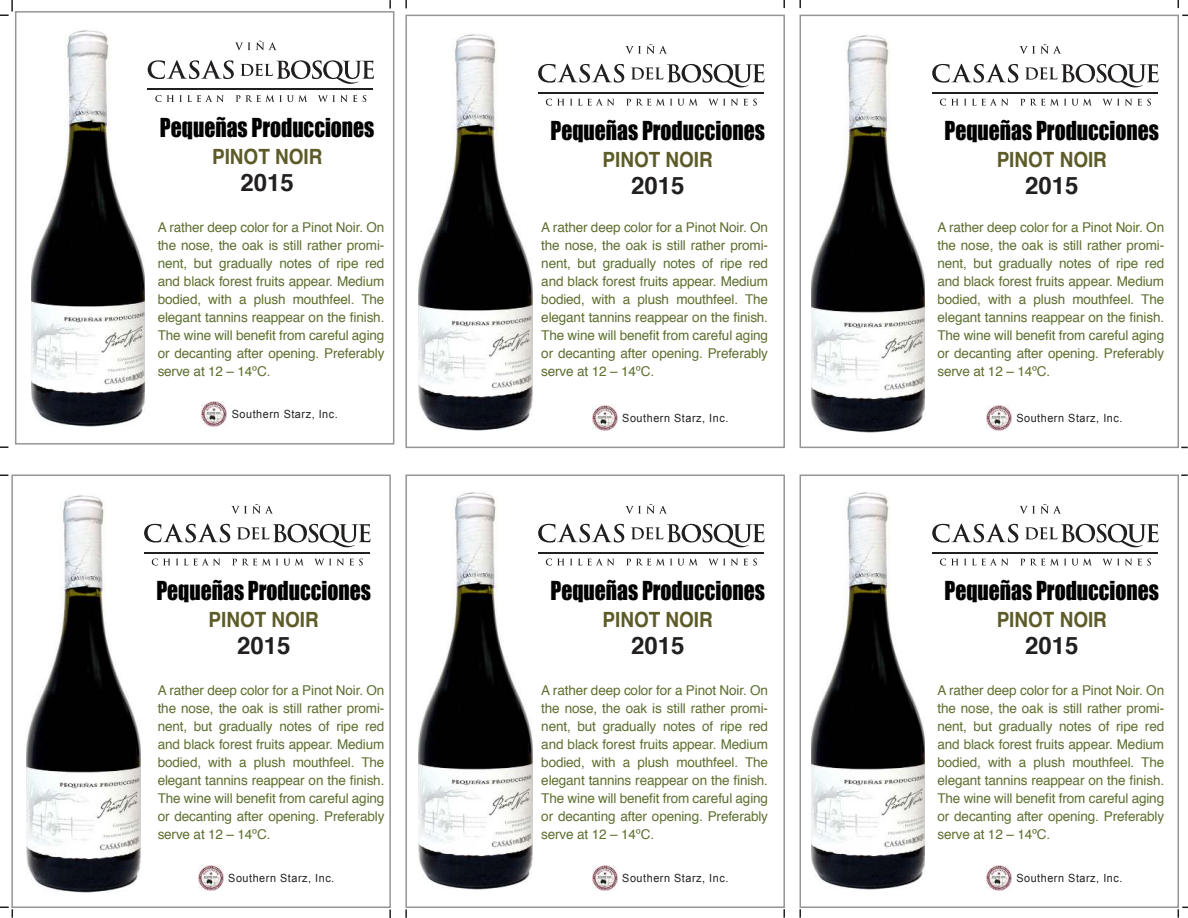
<style>
.page{position:relative;width:1188px;height:918px;background:#fff}
.page>*{position:absolute;margin:0;border:0;box-sizing:border-box;transform-origin:0 0}
.t1{font:24px "Impact";color:#000;scale:.9 1}
.t2{font:700 24px "Helvetica";color:#221f1f}
.t3{font:700 21px "Helvetica";color:#5d5b28;scale:.9 1}
.t4{font:13.5px/18px "Helvetica";letter-spacing:-.01em;color:#5e6f30;text-align:justify}
.t5{font:11.25px "Arial";letter-spacing:.05em;color:#221f1f;scale:.96 1}
</style>
<div class="page">
<svg style="left:783px;top:0;width:2px;height:8px"></svg>
<svg style="left:799px;top:0;width:2px;height:8px"></svg>
<svg style="left:389px;top:0;width:2px;height:9px"></svg>
<svg style="left:405px;top:0;width:2px;height:8px"></svg>
<svg style="left:783px;top:909px;width:2px;height:9px"></svg>
<svg style="left:799px;top:909px;width:2px;height:9px"></svg>
<svg style="left:389px;top:910px;width:2px;height:8px"></svg>
<svg style="left:405px;top:909px;width:2px;height:9px"></svg>
<svg style="left:0;top:0;width:13px;height:16px"></svg>
<svg style="left:0;top:907px;width:13px;height:11px"></svg>
<svg style="left:0;top:446px;width:8px;height:2px"></svg>
<svg style="left:1178px;top:907px;width:10px;height:11px"></svg>
<svg style="left:1181px;top:474px;width:7px;height:2px"></svg>
<div style="left:15px;top:11px;width:379px;height:434px;border:2px solid #939597"></div>
<img style="left:31px;top:30px;width:114px;height:397px">
<svg style="left:148px;top:60px;width:86px;height:19px"></svg>
<svg style="left:240px;top:60px;width:134px;height:24px"></svg>
<svg style="left:235px;top:41px;width:42px;height:9px"></svg>
<svg style="left:155px;top:95px;width:69px;height:7px"></svg>
<svg style="left:236px;top:95px;width:71px;height:7px"></svg>
<svg style="left:318px;top:95px;width:39px;height:7px"></svg>
<svg style="left:363px;top:95px;width:3px;height:7px"></svg>
<hr style="left:148px;top:88px;width:225px;height:2px;background:#221f1f">
<img style="left:202px;top:402px;width:25px;height:25px">
<div style="left:405px;top:15px;width:380px;height:433px;border:2px solid #939597"></div>
<svg style="left:538px;top:64px;width:86px;height:19px"></svg>
<svg style="left:631px;top:64px;width:134px;height:23px"></svg>
<svg style="left:625px;top:44px;width:42px;height:10px"></svg>
<svg style="left:546px;top:99px;width:68px;height:7px"></svg>
<svg style="left:626px;top:99px;width:72px;height:7px"></svg>
<svg style="left:709px;top:99px;width:48px;height:7px"></svg>
<hr style="left:538px;top:92px;width:226px;height:1px;background:#221f1f">
<img style="left:592px;top:405px;width:25px;height:25px">
<div style="left:800px;top:15px;width:379px;height:433px;border:2px solid #939597"></div>
<svg style="left:932px;top:64px;width:86px;height:19px"></svg>
<svg style="left:1025px;top:64px;width:134px;height:23px"></svg>
<svg style="left:1019px;top:44px;width:42px;height:10px"></svg>
<svg style="left:940px;top:99px;width:68px;height:7px"></svg>
<svg style="left:1020px;top:99px;width:72px;height:7px"></svg>
<svg style="left:1103px;top:99px;width:48px;height:7px"></svg>
<hr style="left:932px;top:92px;width:226px;height:1px;background:#221f1f">
<img style="left:986px;top:405px;width:26px;height:25px">
<div style="left:11px;top:475px;width:380px;height:433px;border:2px solid #939597"></div>
<svg style="left:144px;top:524px;width:86px;height:19px"></svg>
<svg style="left:237px;top:524px;width:133px;height:23px"></svg>
<svg style="left:231px;top:504px;width:42px;height:10px"></svg>
<svg style="left:152px;top:558px;width:68px;height:8px"></svg>
<svg style="left:232px;top:558px;width:72px;height:8px"></svg>
<svg style="left:315px;top:559px;width:48px;height:7px"></svg>
<hr style="left:144px;top:552px;width:226px;height:1px;background:#221f1f">
<img style="left:198px;top:865px;width:25px;height:25px">
<div style="left:405px;top:475px;width:380px;height:433px;border:2px solid #939597"></div>
<svg style="left:538px;top:524px;width:86px;height:19px"></svg>
<svg style="left:631px;top:524px;width:134px;height:23px"></svg>
<svg style="left:625px;top:504px;width:42px;height:10px"></svg>
<svg style="left:546px;top:558px;width:68px;height:8px"></svg>
<svg style="left:626px;top:558px;width:72px;height:8px"></svg>
<svg style="left:709px;top:559px;width:48px;height:7px"></svg>
<hr style="left:538px;top:552px;width:226px;height:1px;background:#221f1f">
<img style="left:592px;top:865px;width:25px;height:25px">
<div style="left:800px;top:475px;width:379px;height:433px;border:2px solid #939597"></div>
<svg style="left:932px;top:524px;width:86px;height:19px"></svg>
<svg style="left:1025px;top:524px;width:134px;height:23px"></svg>
<svg style="left:1019px;top:504px;width:42px;height:10px"></svg>
<svg style="left:940px;top:558px;width:68px;height:8px"></svg>
<svg style="left:1020px;top:558px;width:72px;height:8px"></svg>
<svg style="left:1103px;top:559px;width:48px;height:7px"></svg>
<hr style="left:932px;top:552px;width:226px;height:1px;background:#221f1f">
<img style="left:986px;top:865px;width:26px;height:25px">
<img style="left:419px;top:34px;width:113px;height:397px">
<img style="left:812px;top:35px;width:113px;height:398px">
<img style="left:27px;top:495px;width:113px;height:398px">
<img style="left:419px;top:492px;width:113px;height:398px">
<img style="left:812px;top:492px;width:113px;height:398px">
<h1 class="t1" style="left:160px;top:116px;width:240px">Pequeñas Producciones</h1>
<h2 class="t3" style="left:212px;top:144px;width:124px">PINOT NOIR</h2>
<h1 class="t2" style="left:241px;top:168px;width:55px">2015</h1>
<p class="t4" style="left:158px;top:219px;width:228px">A rather deep color for a Pinot Noir. On the nose, the oak is still rather promi&shy;nent, but gradually notes of ripe red and black forest fruits appear. Medium bodied, with a plush mouthfeel. The elegant tannins reappear on the finish.<br>The wine will benefit from careful aging or decanting after opening. Preferably serve at 12 – 14ºC.</p>
<p class="t5" style="left:232px;top:410px;width:112px">Southern Starz, Inc.</p>
<h1 class="t1" style="left:156px;top:579px;width:240px">Pequeñas Producciones</h1>
<h2 class="t3" style="left:209px;top:608px;width:124px">PINOT NOIR</h2>
<h1 class="t2" style="left:237px;top:632px;width:55px">2015</h1>
<p class="t4" style="left:158px;top:683px;width:228px">A rather deep color for a Pinot Noir. On the nose, the oak is still rather promi&shy;nent, but gradually notes of ripe red and black forest fruits appear. Medium bodied, with a plush mouthfeel. The elegant tannins reappear on the finish.<br>The wine will benefit from careful aging or decanting after opening. Preferably serve at 12 – 14ºC.</p>
<p class="t5" style="left:228px;top:874px;width:112px">Southern Starz, Inc.</p>
<h1 class="t1" style="left:551px;top:119px;width:240px">Pequeñas Producciones</h1>
<h2 class="t3" style="left:603px;top:148px;width:124px">PINOT NOIR</h2>
<h1 class="t2" style="left:631px;top:172px;width:55px">2015</h1>
<h1 class="t1" style="left:945px;top:119px;width:240px">Pequeñas Producciones</h1>
<h2 class="t3" style="left:997px;top:148px;width:124px">PINOT NOIR</h2>
<h1 class="t2" style="left:1025px;top:172px;width:55px">2015</h1>
<p class="t4" style="left:541px;top:219px;width:228px">A rather deep color for a Pinot Noir. On the nose, the oak is still rather promi&shy;nent, but gradually notes of ripe red and black forest fruits appear. Medium bodied, with a plush mouthfeel. The elegant tannins reappear on the finish.<br>The wine will benefit from careful aging or decanting after opening. Preferably serve at 12 – 14ºC.</p>
<p class="t4" style="left:937px;top:219px;width:228px">A rather deep color for a Pinot Noir. On the nose, the oak is still rather promi&shy;nent, but gradually notes of ripe red and black forest fruits appear. Medium bodied, with a plush mouthfeel. The elegant tannins reappear on the finish.<br>The wine will benefit from careful aging or decanting after opening. Preferably serve at 12 – 14ºC.</p>
<p class="t5" style="left:622px;top:414px;width:112px">Southern Starz, Inc.</p>
<h1 class="t1" style="left:551px;top:579px;width:240px">Pequeñas Producciones</h1>
<h2 class="t3" style="left:603px;top:608px;width:124px">PINOT NOIR</h2>
<h1 class="t2" style="left:631px;top:632px;width:55px">2015</h1>
<p class="t5" style="left:1016px;top:414px;width:112px">Southern Starz, Inc.</p>
<h1 class="t1" style="left:945px;top:579px;width:240px">Pequeñas Producciones</h1>
<h2 class="t3" style="left:997px;top:608px;width:124px">PINOT NOIR</h2>
<h1 class="t2" style="left:1025px;top:632px;width:55px">2015</h1>
<p class="t4" style="left:541px;top:683px;width:228px">A rather deep color for a Pinot Noir. On the nose, the oak is still rather promi&shy;nent, but gradually notes of ripe red and black forest fruits appear. Medium bodied, with a plush mouthfeel. The elegant tannins reappear on the finish.<br>The wine will benefit from careful aging or decanting after opening. Preferably serve at 12 – 14ºC.</p>
<p class="t4" style="left:937px;top:683px;width:228px">A rather deep color for a Pinot Noir. On the nose, the oak is still rather promi&shy;nent, but gradually notes of ripe red and black forest fruits appear. Medium bodied, with a plush mouthfeel. The elegant tannins reappear on the finish.<br>The wine will benefit from careful aging or decanting after opening. Preferably serve at 12 – 14ºC.</p>
<p class="t5" style="left:622px;top:874px;width:112px">Southern Starz, Inc.</p>
<p class="t5" style="left:1016px;top:874px;width:112px">Southern Starz, Inc.</p>
</div>
